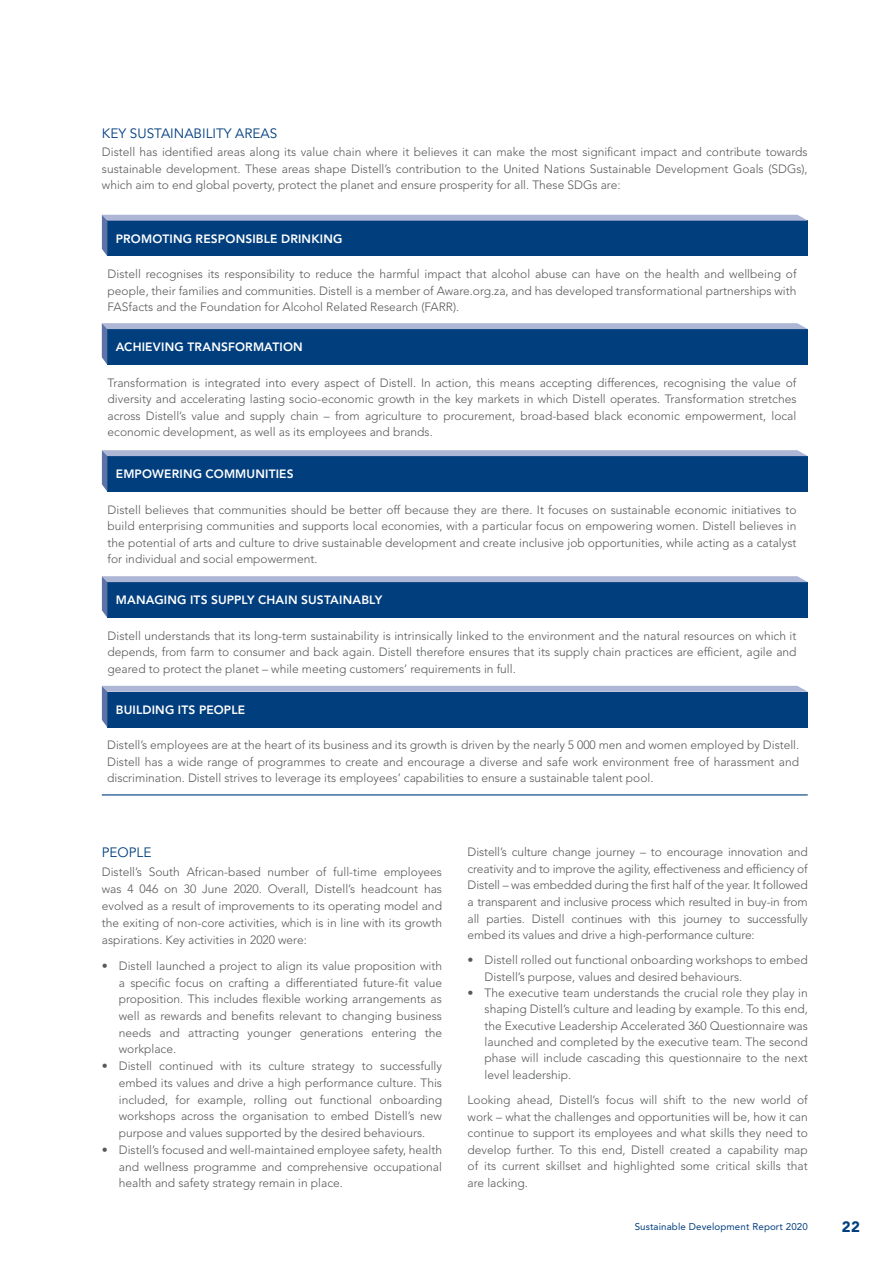
<style>
.page{position:relative;width:893px;height:1263px;background:#fff}
.page>*{position:absolute;margin:0;border:0;box-sizing:border-box;transform-origin:0 0}
.t1{font:900 15px "Avenir LT Std";color:#003e7e}
.t2{font:13.5px "Avenir LT Std";color:#003e7e}
.t3{font:300 12px/16.6px "Avenir LT Std";color:#58595b;text-align:justify}
.t4{font:800 12px "Avenir LT Std";letter-spacing:.015em;color:#fff}
.t5{font:9.75px "Avenir LT Std";letter-spacing:.01em;color:#003e7e}
</style>
<div class="page">
<svg style="left:102px;top:215px;width:706px;height:41px;background:#184f8a"></svg>
<svg style="left:102px;top:323px;width:706px;height:42px;background:#1a508b"></svg>
<svg style="left:102px;top:450px;width:706px;height:42px;background:#1a508b"></svg>
<svg style="left:102px;top:576px;width:706px;height:42px;background:#1a508b"></svg>
<svg style="left:102px;top:686px;width:706px;height:41px;background:#1a508b"></svg>
<hr style="left:102px;top:794px;width:706px;height:1px;background:#003e7e">
<p class="t2" style="left:102px;top:125px;width:177px">KEY SUSTAINABILITY AREAS</p>
<p class="t3" style="left:102px;top:144px;width:707px">Distell has identified areas along its value chain where it believes it can make the most significant impact and contribute towards sustainable development. These areas shape Distell’s contribution to the United Nations Sustainable Development Goals (SDGs), which aim to end global poverty, protect the planet and ensure prosperity for all. These SDGs are:</p>
<p class="t4" style="left:116px;top:232px;width:228px">PROMOTING RESPONSIBLE DRINKING</p>
<p class="t3" style="left:108px;top:266px;width:690px">Distell recognises its responsibility to reduce the harmful impact that alcohol abuse can have on the health and wellbeing of people, their families and communities. Distell is a member of Aware.org.za, and has developed transformational partnerships with FASfacts and the Foundation for Alcohol Related Research (FARR).</p>
<p class="t4" style="left:116px;top:340px;width:188px">ACHIEVING TRANSFORMATION</p>
<p class="t3" style="left:108px;top:374px;width:690px">Transformation is integrated into every aspect of Distell. In action, this means accepting differences, recognising the value of diversity and accelerating lasting socio-economic growth in the key markets in which Distell operates. Transformation stretches across Distell’s value and supply chain – from agriculture to procurement, broad-based black economic empowerment, local economic development, as well as its employees and brands.</p>
<p class="t4" style="left:116px;top:467px;width:179px">EMPOWERING COMMUNITIES</p>
<p class="t3" style="left:108px;top:501px;width:690px">Distell believes that communities should be better off because they are there. It focuses on sustainable economic initiatives to build enterprising communities and supports local economies, with a particular focus on empowering women. Distell believes in the potential of arts and culture to drive sustainable development and create inclusive job opportunities, while acting as a catalyst for individual and social empowerment.</p>
<p class="t4" style="left:116px;top:593px;width:268px">MANAGING ITS SUPPLY CHAIN SUSTAINABLY</p>
<p class="t3" style="left:108px;top:627px;width:690px">Distell understands that its long-term sustainability is intrinsically linked to the environment and the natural resources on which it depends, from farm to consumer and back again. Distell therefore ensures that its supply chain practices are efficient, agile and geared to protect the planet – while meeting customers’ requirements in full.</p>
<p class="t4" style="left:116px;top:703px;width:131px">BUILDING ITS PEOPLE</p>
<p class="t3" style="left:107px;top:737px;width:694px">Distell’s employees are at the heart of its business and its growth is driven by the nearly 5 000 men and women employed by Distell.<br>Distell has a wide range of programmes to create and encourage a diverse and safe work environment free of harassment and discrimination. Distell strives to leverage its employees’ capabilities to ensure a sustainable talent pool.</p>
<p class="t2" style="left:102px;top:845px;width:51px">PEOPLE</p>
<p class="t3" style="left:102px;top:864px;width:342px">Distell’s South African-based number of full-time employees was 4 046 on 30 June 2020. Overall, Distell’s headcount has evolved as a result of improvements to its operating model and the exiting of non-core activities, which is in line with its growth aspirations. Key activities in 2020 were:</p>
<p class="t3" style="left:119px;top:957px;width:325px;text-indent:-17px">• Distell launched a project to align its value proposition with a specific focus on crafting a differentiated future-fit value proposition. This includes flexible working arrangements as well as rewards and benefits relevant to changing business needs and attracting younger generations entering the workplace.</p>
<p class="t3" style="left:119px;top:1058px;width:325px;text-indent:-17px">• Distell continued with its culture strategy to successfully embed its values and drive a high performance culture. This included, for example, rolling out functional onboarding workshops across the organisation to embed Distell’s new purpose and values supported by the desired behaviours.</p>
<p class="t3" style="left:119px;top:1141px;width:325px;text-indent:-17px">• Distell’s focused and well-maintained employee safety, health and wellness programme and comprehensive occupational health and safety strategy remain in place.</p>
<p class="t3" style="left:468px;top:844px;width:342px">Distell’s culture change journey – to encourage innovation and creativity and to improve the agility, effectiveness and efficiency of Distell – was embedded during the first half of the year. It followed a transparent and inclusive process which resulted in buy-in from all parties. Distell continues with this journey to successfully embed its values and drive a high-performance culture:</p>
<p class="t3" style="left:485px;top:952px;width:325px;text-indent:-17px">• Distell rolled out functional onboarding workshops to embed<br>Distell’s purpose, values and desired behaviours.</p>
<p class="t3" style="left:485px;top:985px;width:325px;text-indent:-17px">• The executive team understands the crucial role they play in shaping Distell’s culture and leading by example. To this end, the Executive Leadership Accelerated 360 Questionnaire was launched and completed by the executive team. The second phase will include cascading this questionnaire to the next level leadership.</p>
<p class="t3" style="left:468px;top:1091px;width:342px">Looking ahead, Distell’s focus will shift to the new world of work – what the challenges and opportunities will be, how it can continue to support its employees and what skills they need to develop further. To this end, Distell created a capability map of its current skillset and highlighted some critical skills that are lacking.</p>
<p class="t5" style="left:635px;top:1221px;width:175px">Sustainable Development Report 2020</p>
<p class="t1" style="left:842px;top:1217px;width:19px">22</p>
</div>
